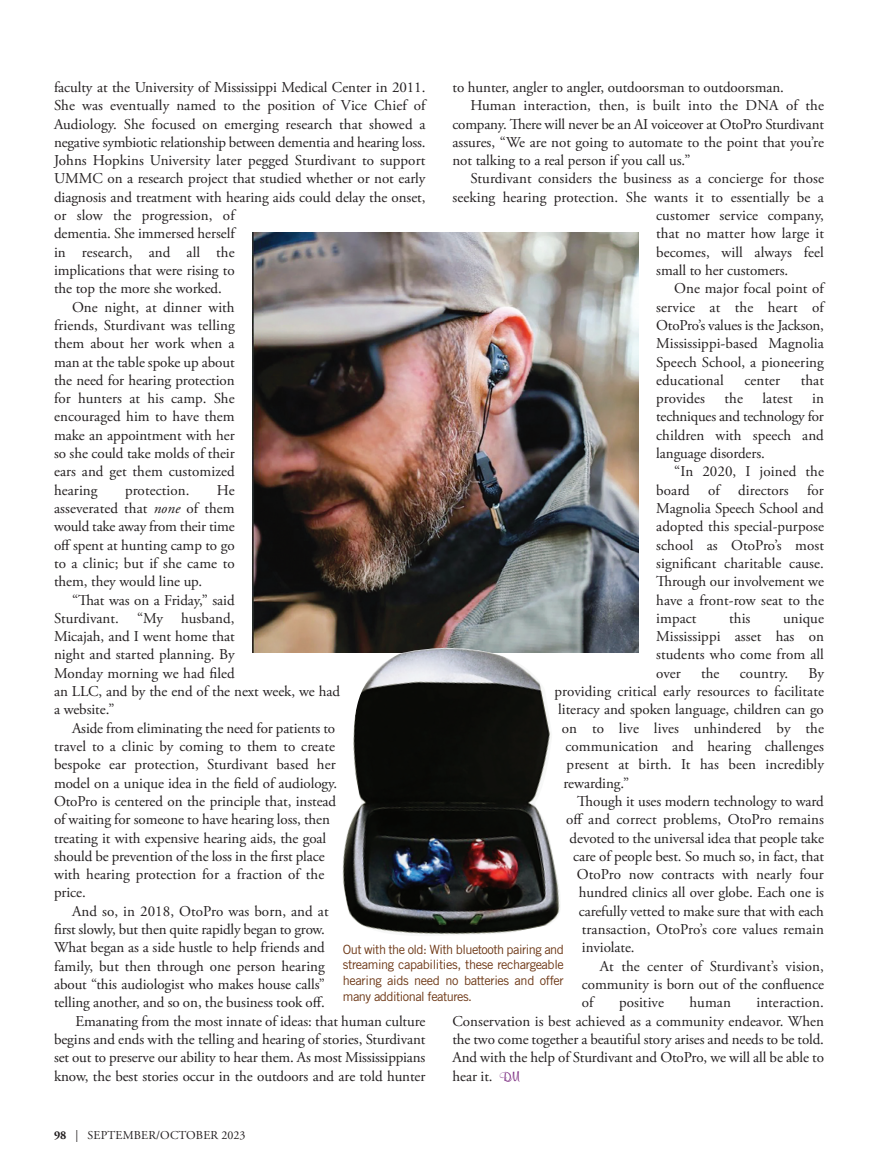
<style>
.page{position:relative;width:878px;height:1175px;background:#fff}
.page>*{position:absolute;margin:0;border:0;box-sizing:border-box;transform-origin:0 0}
.t1{font:15px/18.3px "Adobe Garamond Pro";letter-spacing:-.005em;color:#231f20;text-align:justify}
.t2{font:12.75px/15.8px "Trade Gothic";letter-spacing:-.03em;color:#6d3715;text-align:justify}
.t3{font:12px "Adobe Garamond Pro";letter-spacing:.015em;color:#231f20}
.s1{font-style:italic}
.s2{font-family:"Murphy Script";font-size:14.25px;color:#7c2d82}
.s3{font-weight:700}
</style>
<div class="page">
<img style="left:253px;top:232px;width:385px;height:420px">
<img style="left:342px;top:648px;width:219px;height:287px">
<p class="t1" style="left:54px;top:79px;width:373px;text-align:left">faculty at the University of Mississippi Medical Center in 2011.<br>She was eventually named to the position of Vice Chief of Audiology. She focused on emerging research that showed a negative symbiotic relationship between dementia and hearing loss.<br>Johns Hopkins University later pegged Sturdivant to support UMMC on a research project that studied whether or not early diagnosis and treatment with hearing aids could delay the onset, or slow the progression, of<br>dementia. She immersed herself<br>in research, and all the<br>implications that were rising to<br>the top the more she worked.</p>
<p class="t1" style="left:54px;top:299px;width:182px;text-indent:18px">One night, at dinner with friends, Sturdivant was telling them about her work when a man at the table spoke up about the need for hearing protection for hunters at his camp. She encouraged him to have them make an appointment with her so she could take molds of their ears and get them customized hearing</p>
<p class="t1" style="left:452px;top:79px;width:333px">to hunter, angler to angler, outdoorsman to outdoorsman.</p>
<p class="t1" style="left:452px;top:98px;width:373px;text-indent:18px">Human interaction, then, is built into the DNA of the company. There will never be an AI voiceover at OtoPro Sturdivant assures, “We are not going to automate to the point that you’re not talking to a real person if you call us.”</p>
<p class="t1" style="left:470px;top:171px;width:355px">Sturdivant considers the business as a concierge for those</p>
<p class="t1" style="left:452px;top:189px;width:373px">seeking hearing protection. She wants it to essentially be a</p>
<p class="t1" style="left:656px;top:207px;width:169px">customer service company,</p>
<p class="t1" style="left:656px;top:226px;width:169px">that no matter how large it</p>
<p class="t1" style="left:656px;top:244px;width:169px">becomes, will always feel</p>
<p class="t1" style="left:656px;top:262px;width:133px">small to her customers.</p>
<p class="t1" style="left:656px;top:281px;width:169px;text-indent:18px">One major focal point of service at the heart of OtoPro’s values is the Jackson, Mississippi-based Magnolia Speech School, a pioneering educational</p>
<p class="t1" style="left:744px;top:372px;width:37px">center</p>
<p class="t1" style="left:800px;top:372px;width:25px">that</p>
<p class="t1" style="left:656px;top:390px;width:50px">provides</p>
<p class="t1" style="left:724px;top:390px;width:20px">the</p>
<p class="t1" style="left:762px;top:390px;width:32px">latest</p>
<p class="t1" style="left:656px;top:390px;width:169px;text-indent:156px">in techniques and technology for children with speech and language disorders.</p>
<p class="t1" style="left:656px;top:464px;width:169px;text-indent:18px">“In 2020, I joined the board of directors for Magnolia Speech School and adopted this special-purpose school as OtoPro’s most significant charitable cause.<br>Through our involvement we have a front-row seat to the impact</p>
<p class="t1" style="left:54px;top:482px;width:182px;text-indent:163px">He asseverated that <span class="s1">none</span> of them would take away from their time off spent at hunting camp to go to a clinic; but if she came to them, they would line up.</p>
<p class="t1" style="left:54px;top:592px;width:287px;text-align:left;text-indent:18px">“That was on a Friday,” said<br>Sturdivant. “My husband,<br>Micajah, and I went home that<br>night and started planning. By<br>Monday morning we had filed<br>an LLC, and by the end of the next week, we had a website.”</p>
<p class="t1" style="left:54px;top:720px;width:285px;text-align:left;text-indent:18px">Aside from eliminating the need for patients to travel to a clinic by coming to them to create bespoke ear protection, Sturdivant based her model on a unique idea in the field of audiology.<br>OtoPro is centered on the principle that, instead of waiting for someone to have hearing loss, then treating it with expensive hearing aids, the goal should be prevention of the loss in the first place with hearing protection for a fraction of the price.</p>
<p class="t1" style="left:54px;top:903px;width:276px;text-align:left;text-indent:18px">And so, in 2018, OtoPro was born, and at first slowly, but then quite rapidly began to grow.<br>What began as a side hustle to help friends and family, but then through one person hearing about “this audiologist who makes house calls” telling another, and so on, the business took off.</p>
<p class="t1" style="left:54px;top:1013px;width:373px;text-indent:21px">Emanating from the most innate of ideas: that human culture begins and ends with the telling and hearing of stories, Sturdivant set out to preserve our ability to hear them. As most Mississippians know, the best stories occur in the outdoors and are told hunter</p>
<p class="t1" style="left:125px;top:482px;width:66px">protection.</p>
<p class="t1" style="left:729px;top:610px;width:23px">this</p>
<p class="t1" style="left:656px;top:610px;width:169px;text-indent:127px">unique Mississippi asset has on students who come from all over</p>
<p class="t1" style="left:701px;top:665px;width:20px">the</p>
<p class="t1" style="left:739px;top:665px;width:50px">country.</p>
<p class="t1" style="left:808px;top:665px;width:17px">By</p>
<p class="t1" style="left:554px;top:683px;width:271px">providing critical early resources to facilitate</p>
<p class="t1" style="left:558px;top:702px;width:267px">literacy and spoken language, children can go</p>
<p class="t1" style="left:562px;top:720px;width:263px">on to live lives unhindered by the</p>
<p class="t1" style="left:565px;top:738px;width:260px">communication and hearing challenges</p>
<p class="t1" style="left:566px;top:756px;width:259px">present at birth. It has been incredibly</p>
<p class="t1" style="left:563px;top:775px;width:67px">rewarding.”</p>
<p class="t1" style="left:577px;top:793px;width:248px">Though it uses modern technology to ward</p>
<p class="t1" style="left:566px;top:811px;width:259px">off and correct problems, OtoPro remains</p>
<p class="t1" style="left:569px;top:830px;width:256px">devoted to the universal idea that people take</p>
<p class="t1" style="left:573px;top:848px;width:252px">care of people best. So much so, in fact, that</p>
<p class="t1" style="left:577px;top:866px;width:248px">OtoPro now contracts with nearly four</p>
<p class="t1" style="left:578px;top:885px;width:246px">hundred clinics all over globe. Each one is</p>
<p class="t1" style="left:578px;top:903px;width:247px">carefully vetted to make sure that with each</p>
<p class="t1" style="left:582px;top:921px;width:243px">transaction, OtoPro’s core values remain</p>
<p class="t1" style="left:582px;top:939px;width:54px">inviolate.</p>
<p class="t1" style="left:582px;top:958px;width:243px;text-indent:18px">At the center of Sturdivant’s vision, community is born out of the confluence of</p>
<p class="t2" style="left:343px;top:942px;width:222px">Out with the old: With bluetooth pairing and streaming capabilities, these rechargeable hearing aids need no batteries and offer many additional features.</p>
<p class="t1" style="left:619px;top:994px;width:46px">positive</p>
<p class="t1" style="left:689px;top:994px;width:43px">human</p>
<p class="t1" style="left:452px;top:994px;width:373px;text-indent:304px">interaction.<br>Conservation is best achieved as a community endeavor. When the two come together a beautiful story arises and needs to be told.<br>And with the help of Sturdivant and OtoPro, we will all be able to hear it. <span class="s2">DM</span></p>
<p class="t3" style="left:54px;top:1130px;width:193px"><span class="s3">98</span> | SEPTEMBER/OCTOBER 2023</p>
</div>
